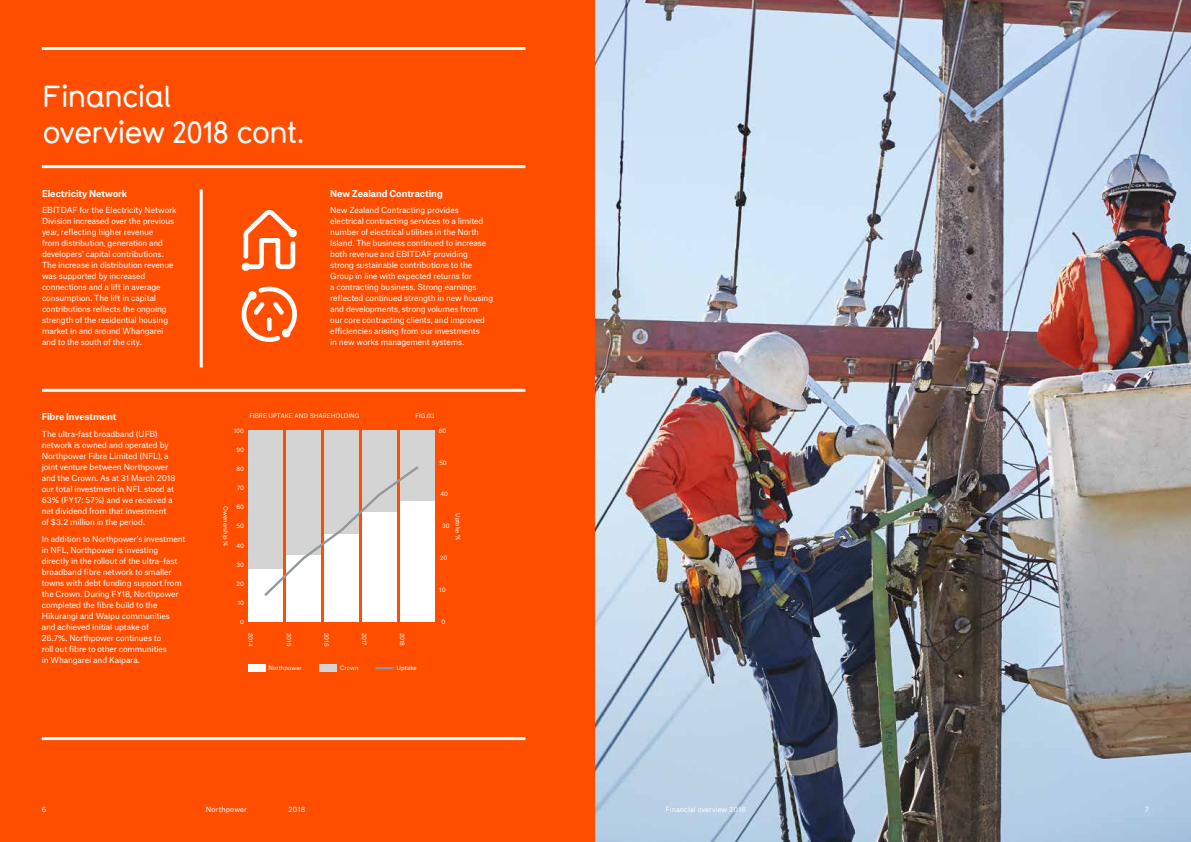
<style>
.page{position:relative;width:1191px;height:842px;background:#fff}
.page>*{position:absolute;margin:0;border:0;box-sizing:border-box;transform-origin:0 0}
.t1{font:500 30px/36px "Typ 1451 Std";letter-spacing:-.04em;color:#fff}
.t2{font:700 9px "Atlas Grotesk";letter-spacing:-.01em;color:#fff}
.t3{font:8px/11px "Atlas Grotesk";letter-spacing:-.015em;color:#fff}
.t4{font:7px "Atlas Grotesk";letter-spacing:.01em;color:#fff}
.t5{font:5.9px "Atlas Grotesk";color:#fff}
.t6{font:5.8px "Atlas Grotesk";color:#fff}
</style>
<div class="page">
<div style="left:0;top:0;width:595px;height:842px;background:#ff4e00"></div>
<img style="left:595px;top:0;width:596px;height:842px">
<hr style="left:42px;top:165px;width:483px;height:3px;background:#fff">
<hr style="left:42px;top:389px;width:483px;height:3px;background:#fff">
<hr style="left:42px;top:47px;width:483px;height:3px;background:#fff">
<hr style="left:42px;top:737px;width:483px;height:3px;background:#fff">
<hr style="left:200px;top:189px;width:3px;height:178px;background:#fff">
<svg style="left:241px;top:286px;width:56px;height:56px"></svg>
<svg style="left:242px;top:210px;width:55px;height:61px"></svg>
<div style="left:249px;top:430px;width:34px;height:192px;background:#d3d4d3"></div>
<div style="left:286px;top:430px;width:34px;height:192px;background:#d3d4d3"></div>
<div style="left:324px;top:430px;width:34px;height:192px;background:#d3d4d3"></div>
<div style="left:362px;top:430px;width:34px;height:192px;background:#d3d4d3"></div>
<div style="left:400px;top:430px;width:34px;height:192px;background:#d3d4d3"></div>
<div style="left:286px;top:556px;width:34px;height:66px;background:#fff"></div>
<div style="left:249px;top:569px;width:34px;height:53px;background:#fff"></div>
<div style="left:324px;top:535px;width:34px;height:87px;background:#fff"></div>
<div style="left:362px;top:512px;width:34px;height:110px;background:#fff"></div>
<div style="left:400px;top:501px;width:34px;height:121px;background:#fff"></div>
<svg style="left:264px;top:464px;width:155px;height:134px"></svg>
<div style="left:248px;top:664px;width:17px;height:8px;background:#fff"></div>
<div style="left:320px;top:664px;width:17px;height:8px;background:#d3d4d3"></div>
<svg style="left:376px;top:667px;width:17px;height:2px"></svg>
<h1 class="t1" style="left:42px;top:77px;width:264px">Financial<br>overview 2018 cont.</h1>
<p class="t2" style="left:42px;top:186px;width:87px">Electricity Network</p>
<p class="t3" style="left:42px;top:204px;width:136px">EBITDAF for the Electricity Network Division increased over the previous year, reflecting higher revenue<br>from distribution, generation and developers’ capital contributions.<br>The increase in distribution revenue was supported by increased connections and a lift in average consumption. The lift in capital contributions reflects the ongoing strength of the residential housing market in and around Whangarei and to the south of the city.</p>
<p class="t2" style="left:330px;top:186px;width:114px">New Zealand Contracting</p>
<p class="t3" style="left:330px;top:204px;width:164px">New Zealand Contracting provides electrical contracting services to a limited number of electrical utilities in the North Island. The business continued to increase both revenue and EBITDAF providing strong sustainable contributions to the Group in line with expected returns for<br>a contracting business. Strong earnings reflected continued strength in new housing and developments, strong volumes from<br>our core contracting clients, and improved efficiencies arising from our investments<br>in new works management systems.</p>
<p class="t2" style="left:42px;top:410px;width:76px">Fibre Investment</p>
<p class="t3" style="left:42px;top:428px;width:135px">The ultra-fast broadband (UFB) network is owned and operated by<br>Northpower Fibre Limited (NFL), a joint venture between Northpower and the Crown. As at 31 March 2018 our total investment in NFL stood at<br>63% (FY17: 57%) and we received a net dividend from that investment of $3.2 million in the period.</p>
<p class="t3" style="left:42px;top:532px;width:145px">In addition to Northpower’s investment in NFL, Northpower is investing directly in the rollout of the ultra–fast broadband fibre network to smaller towns with debt funding support from the Crown. During FY18, Northpower completed the fibre build to the Hikurangi and Waipu communities and achieved initial uptake of<br>26.7%. Northpower continues to<br>roll out fibre to other communities<br>in Whangarei and Kaipara.</p>
<p class="t5" style="left:249px;top:411px;width:112px">FIBRE UPTAKE AND SHAREHOLDING</p>
<p class="t5" style="left:415px;top:411px;width:21px">FIG.03</p>
<p class="t6" style="left:439px;top:426px;width:9px">60</p>
<p class="t6" style="left:234px;top:426px;width:12px">100</p>
<p class="t6" style="left:236px;top:464px;width:9px">80</p>
<p class="t6" style="left:237px;top:483px;width:9px">70</p>
<p class="t6" style="left:236px;top:502px;width:9px">60</p>
<p class="t6" style="left:236px;top:521px;width:9px">50</p>
<p class="t5" style="left:463px;top:513px;width:29px;rotate:90deg">Uptake %</p>
<p class="t6" style="left:236px;top:445px;width:9px">90</p>
<p class="t6" style="left:439px;top:458px;width:9px">50</p>
<p class="t6" style="left:440px;top:490px;width:9px">40</p>
<p class="t6" style="left:442px;top:521px;width:9px">30</p>
<p class="t6" style="left:440px;top:553px;width:9px">20</p>
<p class="t6" style="left:439px;top:585px;width:8px">10</p>
<p class="t5" style="left:231px;top:506px;width:42px;rotate:90deg">Owenership %</p>
<p class="t6" style="left:236px;top:541px;width:9px">40</p>
<p class="t6" style="left:236px;top:560px;width:9px">30</p>
<p class="t6" style="left:237px;top:579px;width:9px">20</p>
<p class="t6" style="left:238px;top:598px;width:8px">10</p>
<p class="t6" style="left:240px;top:617px;width:5px">0</p>
<p class="t5" style="left:256px;top:632px;width:15px;rotate:90deg">2014</p>
<p class="t5" style="left:294px;top:632px;width:15px;rotate:90deg">2015</p>
<p class="t5" style="left:331px;top:632px;width:15px;rotate:90deg">2016</p>
<p class="t5" style="left:268px;top:663px;width:35px">Northpower</p>
<p class="t5" style="left:369px;top:632px;width:15px;rotate:90deg">2017</p>
<p class="t5" style="left:407px;top:632px;width:15px;rotate:90deg">2018</p>
<p class="t5" style="left:340px;top:663px;width:20px">Crown</p>
<p class="t5" style="left:396px;top:663px;width:22px">Uptake</p>
<p class="t6" style="left:441px;top:617px;width:5px">0</p>
<p class="t4" style="left:42px;top:803px;width:6px">6</p>
<p class="t4" style="left:206px;top:803px;width:43px">Northpower</p>
<p class="t4" style="left:288px;top:803px;width:18px">2018</p>
<p class="t4" style="left:665px;top:803px;width:82px">Financial overview 2018</p>
<p class="t4" style="left:1145px;top:803px;width:5px">7</p>
</div>
